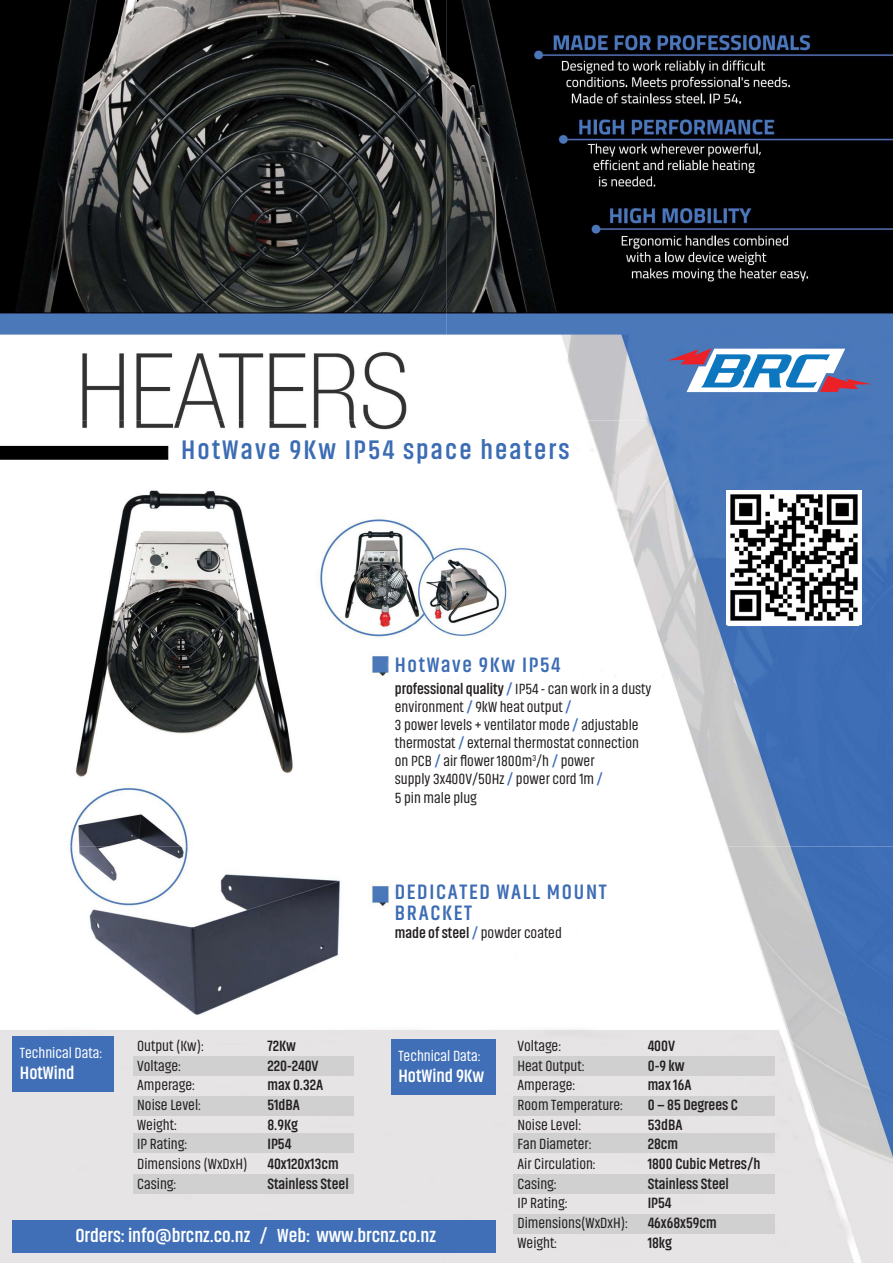
<style>
.page{position:relative;width:893px;height:1263px;background:#fff}
.page>*{position:absolute;margin:0;border:0;box-sizing:border-box;transform-origin:0 0}
.t1{font:700 27.3px "Akhand";letter-spacing:.08em;color:#3c6cb4}
.t2{font:700 21.15px "Akhand";letter-spacing:.08em;color:#3c6cb4}
.t3{font:700 19.2px "Akhand";color:#fff}
.t4{font:700 18.15px "Akhand";color:#fff}
.t5{font:15.15px/18.1px "Akhand";color:#231f20}
.t6{font:700 15.15px "Akhand";color:#231f20}
.t7{font:15.15px "Akhand";color:#fff}
.s1{font-weight:700}
.s2{font-weight:700;color:#406fb7}
</style>
<div class="page">
<img style="left:0;top:0;width:893px;height:1263px">
<svg style="left:668px;top:348px;width:203px;height:44px"></svg>
<img style="left:726px;top:490px;width:135px;height:135px">
<div style="left:133px;top:1056px;width:221px;height:20px;background:#d0d0d0"></div>
<div style="left:513px;top:1056px;width:262px;height:20px;background:#d0d0d0"></div>
<div style="left:513px;top:1096px;width:262px;height:19px;background:#d0d0d0"></div>
<div style="left:513px;top:1134px;width:262px;height:19px;background:#d0d0d0"></div>
<div style="left:513px;top:1174px;width:262px;height:20px;background:#d0d0d0"></div>
<div style="left:513px;top:1214px;width:262px;height:19px;background:#d0d0d0"></div>
<div style="left:133px;top:1096px;width:221px;height:19px;background:#d0d0d0"></div>
<div style="left:133px;top:1134px;width:221px;height:19px;background:#d0d0d0"></div>
<div style="left:133px;top:1174px;width:221px;height:20px;background:#d0d0d0"></div>
<div style="left:13px;top:1036px;width:101px;height:56px;background:#406fb7"></div>
<div style="left:13px;top:1220px;width:483px;height:32px;background:#406fb7"></div>
<div style="left:391px;top:1039px;width:105px;height:56px;background:#406fb7"></div>
<p class="t1" style="left:181px;top:435px;width:390px">HotWave 9Kw IP54 space heaters</p>
<p class="t2" style="left:395px;top:653px;width:167px">HotWave 9Kw IP54</p>
<p class="t5" style="left:395px;top:679px;width:258px"><span class="s1">professional quality</span> <span class="s2">/</span> IP54 - can work in a dusty environment <span class="s2">/</span> 9kW heat output <span class="s2">/<br></span>3 power levels + ventilator mode <span class="s2">/</span> adjustable thermostat <span class="s2">/</span> external thermostat connection on PCB <span class="s2">/</span> air flower 1800m<sup>3</sup>/h <span class="s2">/</span> power<br>supply 3x400V/50Hz <span class="s2">/</span> power cord 1m <span class="s2">/<br></span>5 pin male plug</p>
<p class="t2" style="left:395px;top:881px;width:213px">DEDICATED WALL MOUNT</p>
<p class="t2" style="left:395px;top:902px;width:79px">BRACKET</p>
<p class="t5" style="left:395px;top:924px;width:169px"><span class="s1">made of steel</span> <span class="s2">/</span> powder coated</p>
<p class="t5" style="left:137px;top:1037px;width:68px">Output (Kw):</p>
<p class="t6" style="left:267px;top:1038px;width:30px">72Kw</p>
<p class="t5" style="left:137px;top:1056px;width:45px">Voltage:</p>
<p class="t6" style="left:267px;top:1057px;width:53px">220-240V</p>
<p class="t5" style="left:137px;top:1076px;width:59px">Amperage:</p>
<p class="t6" style="left:267px;top:1077px;width:57px">max 0.32A</p>
<p class="t5" style="left:137px;top:1096px;width:65px">Noise Level:</p>
<p class="t6" style="left:267px;top:1097px;width:34px">51dBA</p>
<p class="t5" style="left:137px;top:1115px;width:41px">Weight:</p>
<p class="t6" style="left:267px;top:1116px;width:32px">8.9Kg</p>
<p class="t5" style="left:137px;top:1135px;width:51px">IP Rating:</p>
<p class="t6" style="left:267px;top:1136px;width:25px">IP54</p>
<p class="t5" style="left:137px;top:1155px;width:112px">Dimensions (WxDxH)</p>
<p class="t6" style="left:267px;top:1156px;width:73px">40x120x13cm</p>
<p class="t5" style="left:137px;top:1174px;width:41px">Casing:</p>
<p class="t6" style="left:267px;top:1175px;width:83px">Stainless Steel</p>
<p class="t3" style="left:75px;top:1225px;width:362px">Orders: info@brcnz.co.nz / Web: www.brcnz.co.nz</p>
<p class="t7" style="left:20px;top:1045px;width:84px">Technical Data:</p>
<p class="t4" style="left:20px;top:1063px;width:56px">HotWind</p>
<p class="t7" style="left:398px;top:1048px;width:84px">Technical Data:</p>
<p class="t4" style="left:398px;top:1066px;width:87px">HotWind 9Kw</p>
<p class="t5" style="left:517px;top:1037px;width:45px">Voltage:</p>
<p class="t6" style="left:648px;top:1038px;width:29px">400V</p>
<p class="t5" style="left:517px;top:1056px;width:68px">Heat Output:</p>
<p class="t6" style="left:648px;top:1057px;width:38px">0-9 kw</p>
<p class="t5" style="left:517px;top:1076px;width:59px">Amperage:</p>
<p class="t6" style="left:648px;top:1077px;width:45px">max 16A</p>
<p class="t5" style="left:517px;top:1096px;width:107px">Room Temperature:</p>
<p class="t6" style="left:648px;top:1097px;width:92px">0 – 85 Degrees C</p>
<p class="t5" style="left:517px;top:1115px;width:65px">Noise Level:</p>
<p class="t6" style="left:648px;top:1116px;width:36px">53dBA</p>
<p class="t5" style="left:517px;top:1135px;width:76px">Fan Diameter:</p>
<p class="t6" style="left:648px;top:1136px;width:32px">28cm</p>
<p class="t5" style="left:517px;top:1155px;width:80px">Air Circulation:</p>
<p class="t6" style="left:648px;top:1156px;width:114px">1800 Cubic Metres/h</p>
<p class="t5" style="left:517px;top:1174px;width:41px">Casing:</p>
<p class="t6" style="left:648px;top:1175px;width:83px">Stainless Steel</p>
<p class="t5" style="left:517px;top:1194px;width:51px">IP Rating:</p>
<p class="t6" style="left:648px;top:1195px;width:25px">IP54</p>
<p class="t5" style="left:517px;top:1214px;width:112px">Dimensions(WxDxH):</p>
<p class="t6" style="left:648px;top:1215px;width:70px">46x68x59cm</p>
<p class="t5" style="left:517px;top:1234px;width:41px">Weight:</p>
<p class="t6" style="left:648px;top:1234px;width:26px">18kg</p>
</div>
